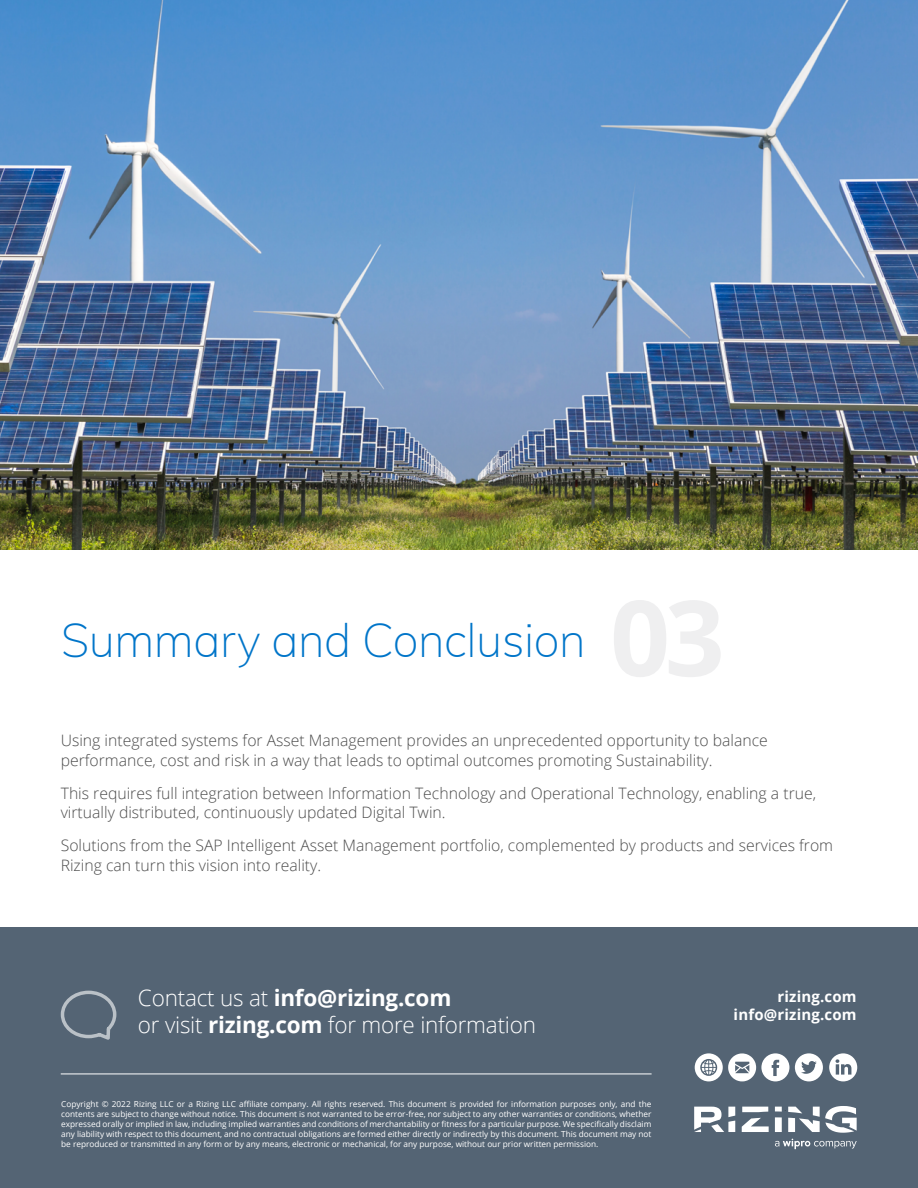
<style>
.page{position:relative;width:918px;height:1188px;background:#fff}
.page>*{position:absolute;margin:0;border:0;box-sizing:border-box;transform-origin:0 0}
.t1{font:200 46.5px "Muli";letter-spacing:-.01em;color:#0075c9}
.t2{font:300 22.5px/27px "Open Sans";letter-spacing:-.01em;color:#fff}
.t3{font:300 15.75px/19.5px "Open Sans";color:#4b4b4b}
.t4{font:700 15px/18px "Open Sans";letter-spacing:.01em;color:#fff;text-align:right}
.t5{font:8.25px/9.9px "Open Sans";color:#fff;text-align:justify}
.s1{font-weight:700}
</style>
<div class="page">
<div style="left:0;top:928px;width:918px;height:260px;background:#546474"></div>
<hr style="left:61px;top:1074px;width:591px;height:1px;background:#fff">
<svg style="left:60px;top:990px;width:57px;height:50px"></svg>
<svg style="left:775px;top:1139px;width:82px;height:10px"></svg>
<svg style="left:742px;top:1118px;width:27px;height:14px"></svg>
<svg style="left:742px;top:1107px;width:26px;height:5px"></svg>
<svg style="left:775px;top:1106px;width:82px;height:27px"></svg>
<svg style="left:694px;top:1107px;width:41px;height:25px"></svg>
<svg style="left:829px;top:1053px;width:28px;height:28px"></svg>
<svg style="left:795px;top:1053px;width:28px;height:28px"></svg>
<svg style="left:695px;top:1053px;width:94px;height:28px"></svg>
<img style="left:0;top:0;width:918px;height:550px">
<h1 class="t1" style="left:61px;top:606px;width:526px">Summary and Conclusion</h1>
<h3 class="t3" style="left:61px;top:730px;width:709px">Using integrated systems for Asset Management provides an unprecedented opportunity to balance performance, cost and risk in a way that leads to optimal outcomes promoting Sustainability.</h3>
<h3 class="t3" style="left:61px;top:783px;width:757px">This requires full integration between Information Technology and Operational Technology, enabling a true, virtually distributed, continuously updated Digital Twin.</h3>
<h3 class="t3" style="left:61px;top:835px;width:774px">Solutions from the SAP Intelligent Asset Management portfolio, complemented by products and services from<br>Rizing can turn this vision into reality.</h3>
<h2 class="t2" style="left:138px;top:984px;width:400px">Contact us at <span class="s1">info@rizing.com<br></span>or visit <span class="s1">rizing.com</span> for more information</h2>
<h3 class="t4" style="left:734px;top:987px;width:125px">rizing.com info@rizing.com</h3>
<p class="t5" style="left:61px;top:1099px;width:592px">Copyright © 2022 Rizing LLC or a Rizing LLC affiliate company. All rights reserved. This document is provided for information purposes only, and the contents are subject to change without notice. This document is not warranted to be error-free, nor subject to any other warranties or conditions, whether expressed orally or implied in law, including implied warranties and conditions of merchantability or fitness for a particular purpose. We specifically disclaim any liability with respect to this document, and no contractual obligations are formed either directly or indirectly by this document. This document may not be reproduced or transmitted in any form or by any means, electronic or mechanical, for any purpose, without our prior written permission.</p>
</div>
